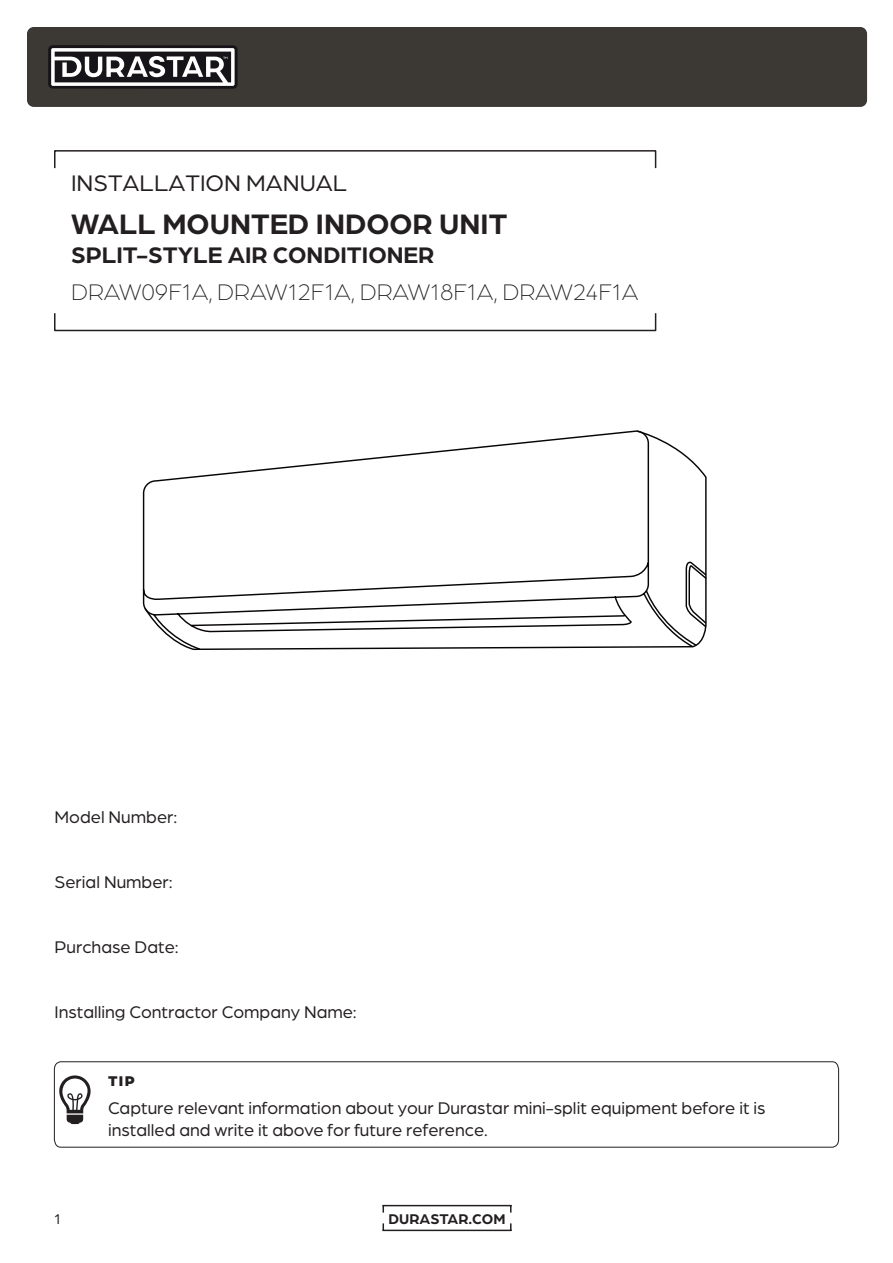
<style>
.page{position:relative;width:893px;height:1263px;background:#fff}
.page>*{position:absolute;margin:0;border:0;box-sizing:border-box;transform-origin:0 0}
.t1{font:700 30px "Arboria";color:#231f20}
.t2{font:300 24px "Arboria";color:#231f20}
.t3{font:700 24px "Arboria";color:#231f20}
.t4{font:24px "Arboria";color:#231f20}
.t5{font:18px/21.6px "Arboria";color:#231f20}
.t6{font:700 15px "Arboria";color:#231f20}
.t7{font:900 15px "Arboria";color:#231f20}
.t8{font:15px "Arboria";color:#231f20}
</style>
<div class="page">
<div style="left:27px;top:27px;width:840px;height:80px;background:#3c3935;border-radius:7px"></div>
<svg style="left:48px;top:45px;width:190px;height:44px;background:#6d6c6e"></svg>
<hr style="left:383px;top:1205px;width:128px;height:1px;background:#231f20">
<svg style="left:510px;top:1205px;width:2px;height:7px"></svg>
<hr style="left:383px;top:1229px;width:128px;height:2px;background:#231f20">
<svg style="left:510px;top:1223px;width:2px;height:8px"></svg>
<div style="left:54px;top:150px;width:602px;height:19px;border:2px solid #231f20"></div>
<div style="left:54px;top:312px;width:602px;height:19px;border:2px solid #231f20"></div>
<svg style="left:143px;top:430px;width:564px;height:220px"></svg>
<svg style="left:54px;top:1061px;width:785px;height:87px"></svg>
<p class="t4" style="left:71px;top:167px;width:278px">INSTALLATION MANUAL</p>
<p class="t1" style="left:71px;top:203px;width:438px">WALL MOUNTED INDOOR UNIT</p>
<p class="t3" style="left:71px;top:238px;width:365px">SPLIT-STYLE AIR CONDITIONER</p>
<p class="t2" style="left:71px;top:277px;width:569px">DRAW09F1A, DRAW12F1A, DRAW18F1A, DRAW24F1A</p>
<p class="t5" style="left:55px;top:806px;width:124px">Model Number:</p>
<p class="t5" style="left:55px;top:871px;width:120px">Serial Number:</p>
<p class="t5" style="left:55px;top:935px;width:126px">Purchase Date:</p>
<p class="t5" style="left:55px;top:1000px;width:304px">Installing Contractor Company Name:</p>
<p class="t7" style="left:108px;top:1070px;width:28px">TIP</p>
<p class="t5" style="left:108px;top:1096px;width:659px">Capture relevant information about your Durastar mini-split equipment before it is installed and write it above for future reference.</p>
<p class="t8" style="left:54px;top:1209px;width:8px">1</p>
<p class="t6" style="left:389px;top:1208px;width:118px">DURASTAR.COM</p>
</div>
